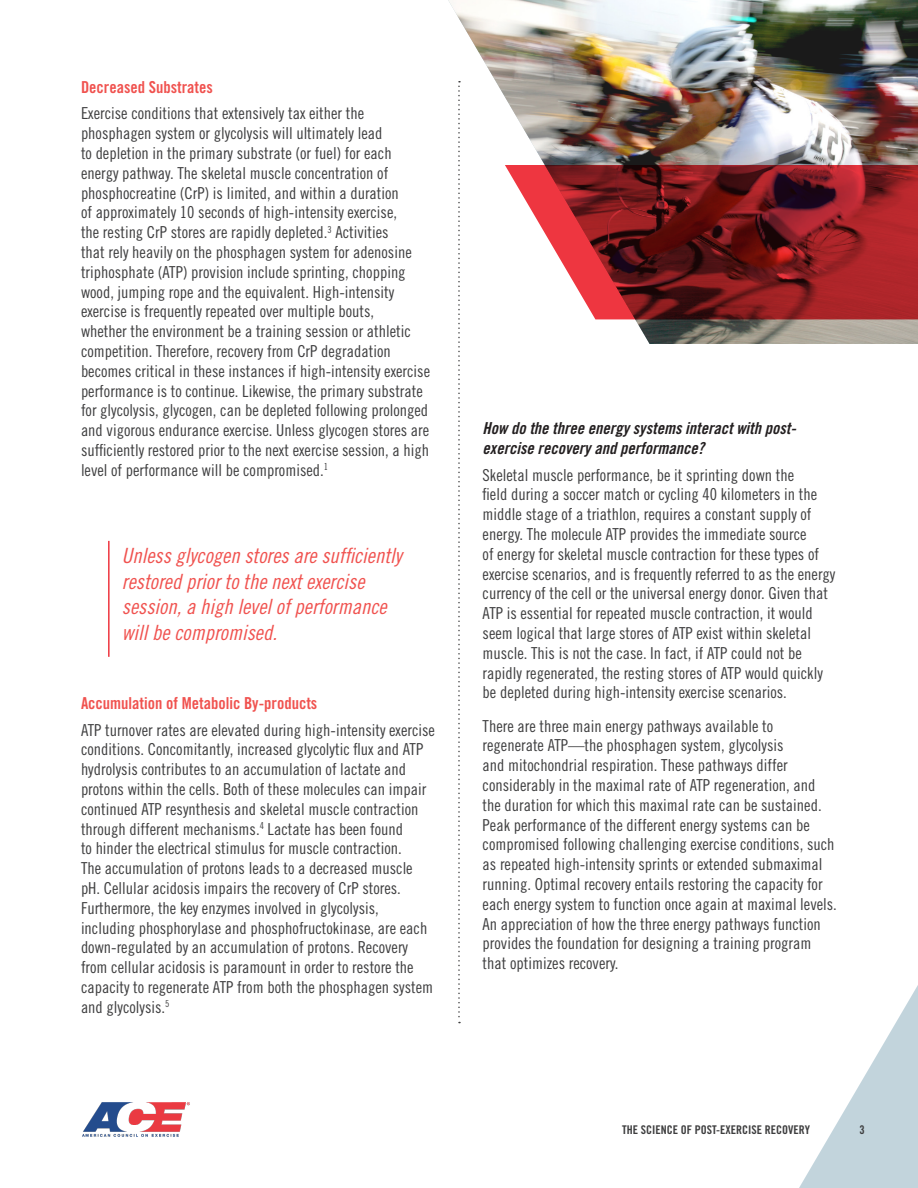
<style>
.page{position:relative;width:918px;height:1188px;background:#fff}
.page>*{position:absolute;margin:0;border:0;box-sizing:border-box;transform-origin:0 0}
.Body_Copy{font:21px/25.5px "Trade Gothic LT Std Cn 18 Obl";color:#f0524f}
.Body_Copy-2{font:16.5px/19.8px "Trade Gothic LT Std Cn 18";color:#3e3e3f}
.Subsection_Header{font:16.5px/19.8px "Trade Gothic LT Std Bd Cn 20 Obl";color:#231f20}
._3H{font:16.5px "Trade Gothic LT Std Bd Cn 20";color:#f0524f}
.t1{font:12px "Trade Gothic LT Std Bd Cn 20";color:#3e3e3f}
</style>
<div class="page">
<svg style="left:799px;top:985px;width:119px;height:203px"></svg>
<img style="left:448px;top:0;width:470px;height:344px">
<svg style="left:505px;top:165px;width:413px;height:154px;background:#953539"></svg>
<svg style="left:458px;top:81px;width:2px;height:942px"></svg>
<img style="left:82px;top:1102px;width:108px;height:35px">
<hr style="left:108px;top:541px;width:2px;height:116px;background:#ee3640">
<p class="_3H" style="left:81px;top:77px;width:133px">Decreased Substrates</p>
<p class="Body_Copy-2" style="left:81px;top:104px;width:351px">Exercise conditions that extensively tax either the phosphagen system or glycolysis will ultimately lead<br>to depletion in the primary substrate (or fuel) for each energy pathway. The skeletal muscle concentration of phosphocreatine (CrP) is limited, and within a duration<br>of approximately 10 seconds of high-intensity exercise,<br>the resting CrP stores are rapidly depleted.<sup>3</sup> Activities<br>that rely heavily on the phosphagen system for adenosine triphosphate (ATP) provision include sprinting, chopping wood, jumping rope and the equivalent. High-intensity exercise is frequently repeated over multiple bouts,<br>whether the environment be a training session or athletic competition. Therefore, recovery from CrP degradation becomes critical in these instances if high-intensity exercise performance is to continue. Likewise, the primary substrate for glycolysis, glycogen, can be depleted following prolonged and vigorous endurance exercise. Unless glycogen stores are sufficiently restored prior to the next exercise session, a high level of performance will be compromised.<sup>1</sup></p>
<p class="Body_Copy" style="left:122px;top:544px;width:281px">Unless glycogen stores are sufficiently restored prior to the next exercise session, a high level of performance will be compromised.</p>
<p class="_3H" style="left:81px;top:693px;width:238px">Accumulation of Metabolic By-products</p>
<p class="Body_Copy-2" style="left:81px;top:720px;width:356px">ATP turnover rates are elevated during high-intensity exercise conditions. Concomitantly, increased glycolytic flux and ATP hydrolysis contributes to an accumulation of lactate and protons within the cells. Both of these molecules can impair continued ATP resynthesis and skeletal muscle contraction through different mechanisms.<sup>4</sup> Lactate has been found<br>to hinder the electrical stimulus for muscle contraction.<br>The accumulation of protons leads to a decreased muscle pH. Cellular acidosis impairs the recovery of CrP stores.<br>Furthermore, the key enzymes involved in glycolysis, including phosphorylase and phosphofructokinase, are each down-regulated by an accumulation of protons. Recovery from cellular acidosis is paramount in order to restore the capacity to regenerate ATP from both the phosphagen system and glycolysis.<sup>5</sup></p>
<p class="Subsection_Header" style="left:483px;top:419px;width:315px">How do the three energy systems interact with post&shy;exercise recovery and performance?</p>
<p class="Body_Copy-2" style="left:483px;top:465px;width:354px">Skeletal muscle performance, be it sprinting down the<br>field during a soccer match or cycling 40 kilometers in the middle stage of a triathlon, requires a constant supply of energy. The molecule ATP provides the immediate source<br>of energy for skeletal muscle contraction for these types of exercise scenarios, and is frequently referred to as the energy currency of the cell or the universal energy donor. Given that ATP is essential for repeated muscle contraction, it would seem logical that large stores of ATP exist within skeletal muscle. This is not the case. In fact, if ATP could not be rapidly regenerated, the resting stores of ATP would quickly be depleted during high-intensity exercise scenarios.</p>
<p class="Body_Copy-2" style="left:483px;top:716px;width:356px">There are three main energy pathways available to regenerate ATP—the phosphagen system, glycolysis<br>and mitochondrial respiration. These pathways differ considerably in the maximal rate of ATP regeneration, and the duration for which this maximal rate can be sustained.<br>Peak performance of the different energy systems can be compromised following challenging exercise conditions, such as repeated high-intensity sprints or extended submaximal running. Optimal recovery entails restoring the capacity for each energy system to function once again at maximal levels.<br>An appreciation of how the three energy pathways function provides the foundation for designing a training program that optimizes recovery.</p>
<p class="t1" style="left:622px;top:1122px;width:189px">THE SCIENCE OF POST-EXERCISE RECOVERY</p>
<p class="t1" style="left:859px;top:1122px;width:7px">3</p>
</div>
